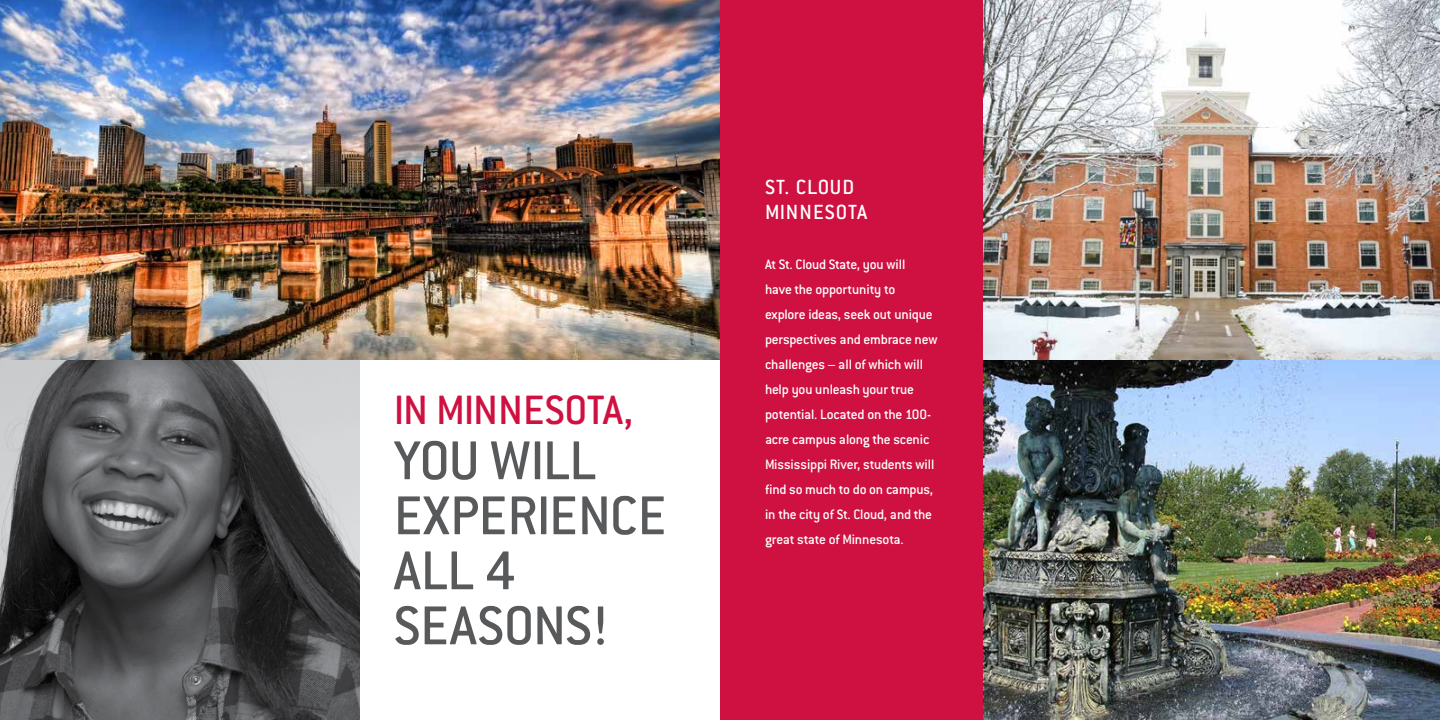
<style>
.page{position:relative;width:1440px;height:720px;background:#fff}
.page>*{position:absolute;margin:0;border:0;box-sizing:border-box;transform-origin:0 0}
.t1{font:500 60px/55px "Conduit ITC";letter-spacing:-.005em;color:#58595b}
.t2{font:500 45px "Conduit ITC";letter-spacing:-.015em;color:#ce1141}
.t3{font:500 22.5px/25px "Conduit ITC";letter-spacing:.035em;color:#fff}
.t4{font:500 15px/25px "Conduit ITC";letter-spacing:-.015em;color:#fff}
</style>
<div class="page">
<img style="left:0;top:360px;width:360px;height:360px">
<img style="left:982px;top:0;width:458px;height:720px">
<img style="left:0;top:0;width:720px;height:360px">
<div style="left:720px;top:0;width:262px;height:720px;background:#ce1141"></div>
<h2 class="t2" style="left:394px;top:385px;width:241px">IN MINNESOTA,</h2>
<h1 class="t1" style="left:394px;top:433px;width:274px">YOU WILL<br>EXPERIENCE<br>ALL 4<br>SEASONS!</h1>
<h3 class="t3" style="left:765px;top:174px;width:104px">ST. CLOUD<br>MINNESOTA</h3>
<p class="t4" style="left:765px;top:251px;width:174px">At St. Cloud State, you will<br>have the opportunity to explore ideas, seek out unique perspectives and embrace new challenges – all of which will help you unleash your true potential. Located on the 100- acre campus along the scenic<br>Mississippi River, students will find so much to do on campus, in the city of St. Cloud, and the great state of Minnesota.</p>
</div>
